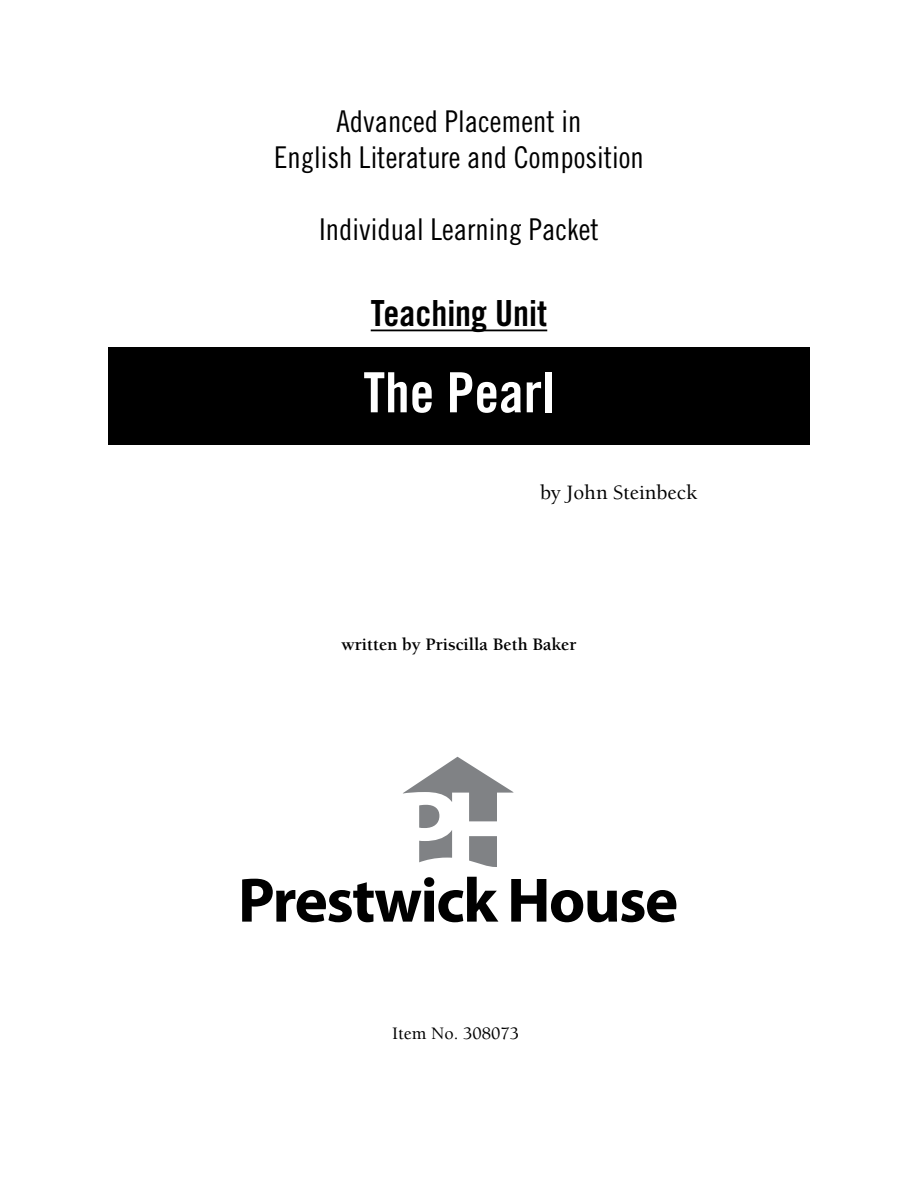
<style>
.page{position:relative;width:918px;height:1188px;background:#fff}
.page>*{position:absolute;margin:0;border:0;box-sizing:border-box;transform-origin:0 0}
.t1{font:55.5px "Trade Gothic Bold Cond Twenty";color:#fff}
.t2{font:36px "Trade Gothic Bold Cond Twenty";color:#000}
.t3{font:30px/36px "Trade Gothic Cond Eighteen";color:#000;text-align:center}
.t4{font:500 21px "Berkeley";color:#000}
.t5{font:700 18px "Berkeley";color:#000}
.t6{font:500 18px "Berkeley";color:#000}
</style>
<div class="page">
<div style="left:108px;top:347px;width:702px;height:98px;background:#000"></div>
<hr style="left:371px;top:330px;width:176px;height:1px;background:#000">
<svg style="left:242px;top:877px;width:256px;height:45px"></svg>
<svg style="left:511px;top:879px;width:165px;height:43px"></svg>
<svg style="left:403px;top:757px;width:110px;height:110px"></svg>
<p class="t3" style="left:274px;top:103px;width:371px">Advanced Placement in<br>English Literature and Composition</p>
<p class="t3" style="left:319px;top:211px;width:281px">Individual Learning Packet</p>
<p class="t2" style="left:371px;top:291px;width:178px">Teaching Unit</p>
<h1 class="t1" style="left:363px;top:359px;width:193px">The Pearl</h1>
<p class="t4" style="left:540px;top:481px;width:159px">by John Steinbeck</p>
<p class="t5" style="left:341px;top:635px;width:237px">written by Priscilla Beth Baker</p>
<p class="t6" style="left:392px;top:1024px;width:129px">Item No. 308073</p>
</div>
